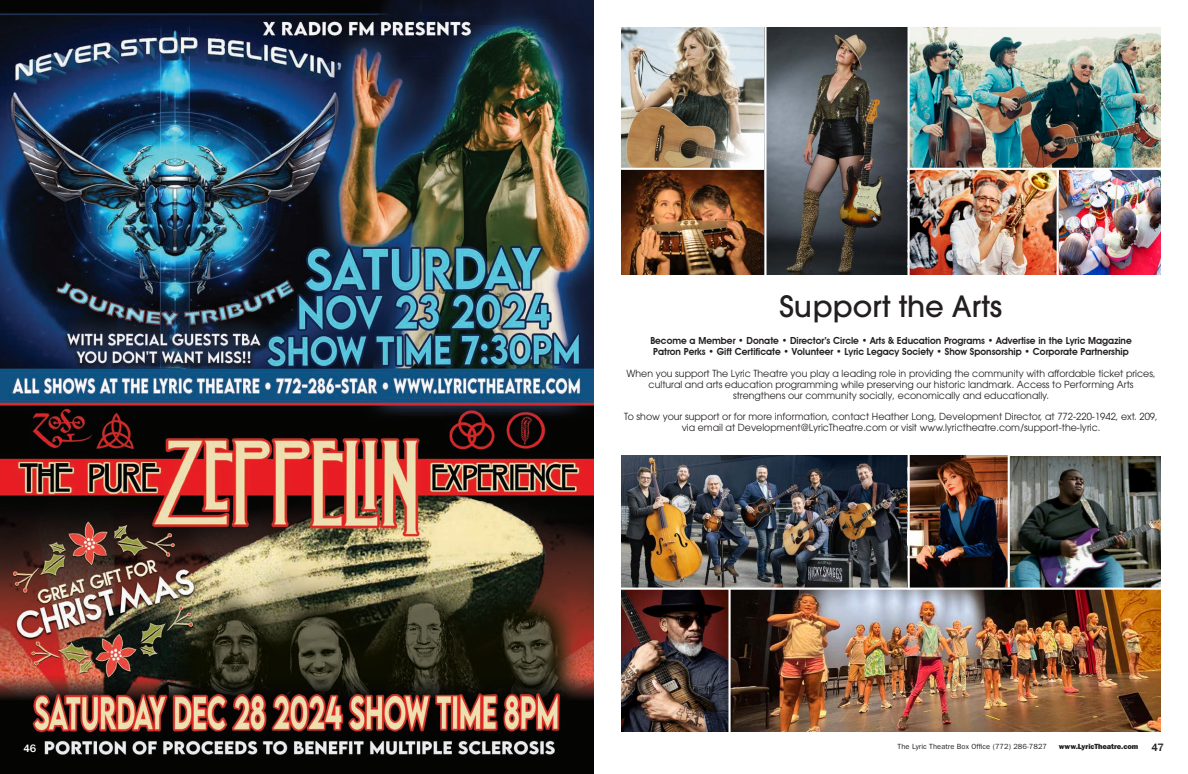
<style>
.page{position:relative;width:1188px;height:774px;background:#fff}
.page>*{position:absolute;margin:0;border:0;box-sizing:border-box;transform-origin:0 0}
.t1{font:500 29.1px "ITC Avant Garde Pro";color:#231f20}
.t2{font:500 11px "Franklin Gothic";color:#fff}
.t3{font:500 11px "Franklin Gothic";color:#231f20}
.t4{font:9.8px/11px "ITC Avant Garde Pro";color:#231f20;text-align:center}
.t5{font:600 9.8px/11px "Avant Garde IT Cby BT";color:#231f20}
.t6{font:7.5px "ITC Franklin Gothic Std";letter-spacing:.01em;color:#231f20}
.t7{font:7.5px "ITC Franklin Gothic Std Hvy";letter-spacing:-.01em;color:#231f20}
</style>
<div class="page">
<img style="left:0;top:0;width:594px;height:774px">
<img style="left:621px;top:27px;width:143px;height:141px">
<img style="left:621px;top:170px;width:143px;height:105px">
<img style="left:767px;top:27px;width:141px;height:248px">
<img style="left:621px;top:456px;width:387px;height:132px">
<img style="left:1010px;top:456px;width:151px;height:132px">
<img style="left:621px;top:590px;width:540px;height:142px">
<img style="left:910px;top:27px;width:250px;height:141px">
<img style="left:910px;top:170px;width:251px;height:105px">
<hr style="left:1057px;top:170px;width:2px;height:112px;background:#fff">
<hr style="left:728px;top:589px;width:3px;height:152px;background:#fff">
<hr style="left:908px;top:450px;width:2px;height:140px;background:#fff">
<p class="t1" style="left:779px;top:288px;width:224px">Support the Arts</p>
<p class="t5" style="left:650px;top:335px;width:483px">Become a Member • Donate • Director’s Circle • Arts &amp; Education Programs • Advertise in the Lyric Magazine<br>Patron Perks • Gift Certificate • Volunteer • Lyric Legacy Society • Show Sponsorship • Corporate Partnership</p>
<p class="t4" style="left:626px;top:368px;width:531px">When you support The Lyric Theatre you play a leading role in providing the community with affordable ticket prices, cultural and arts education programming while preserving our historic landmark. Access to Performing Arts strengthens our community socially, economically and educationally.</p>
<p class="t4" style="left:624px;top:411px;width:535px">To show your support or for more information, contact Heather Long, Development Director, at 772-220-1942, ext. 209, via email at Development@LyricTheatre.com or visit www.lyrictheatre.com/support-the-lyric.</p>
<p class="t2" style="left:23px;top:742px;width:14px">46</p>
<p class="t6" style="left:898px;top:743px;width:151px">The Lyric Theatre Box Office (772) 286-7827</p>
<p class="t7" style="left:1059px;top:742px;width:81px">www.LyricTheatre.com</p>
<p class="t3" style="left:1152px;top:741px;width:14px">47</p>
</div>
